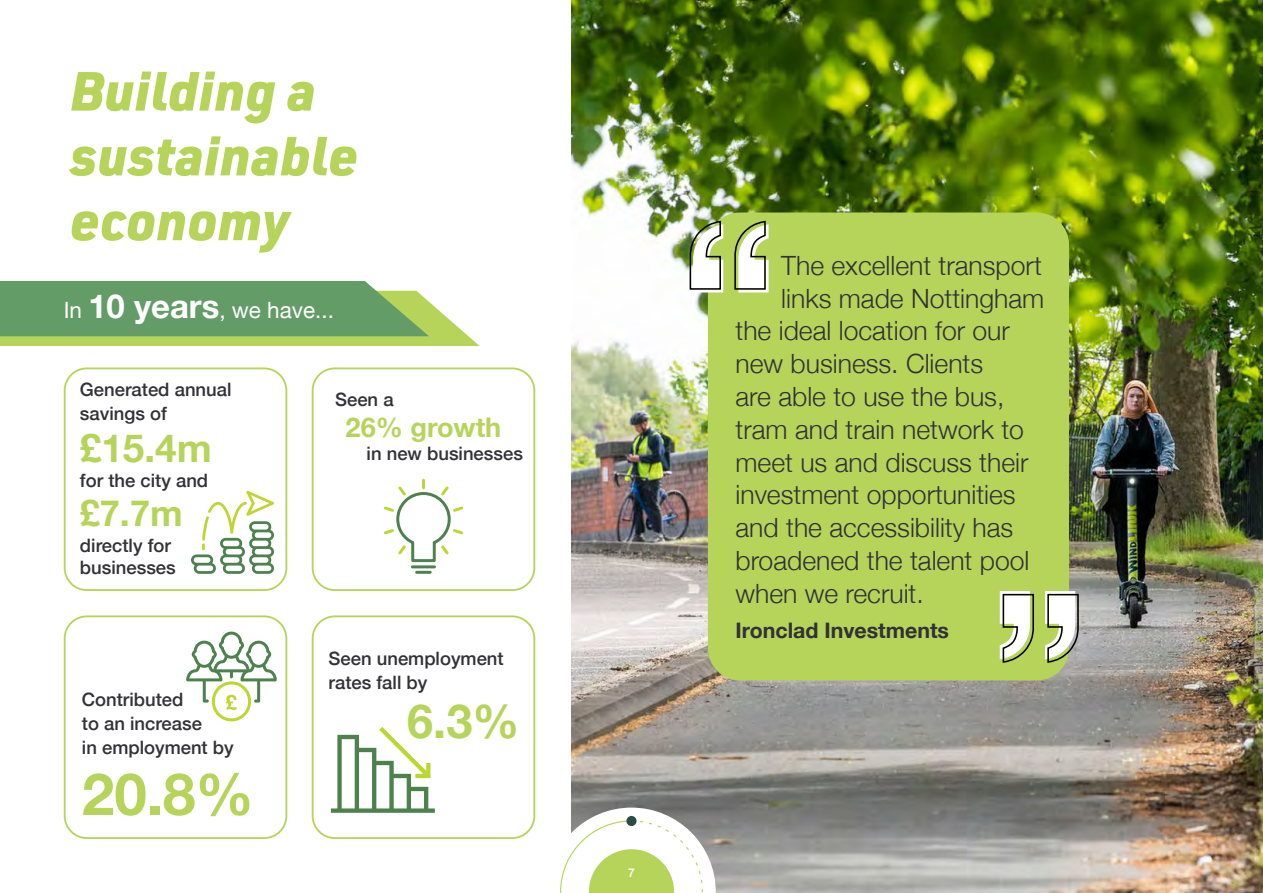
<style>
.page{position:relative;width:1263px;height:893px;background:#fff}
.page>*{position:absolute;margin:0;border:0;box-sizing:border-box;transform-origin:0 0}
.t1{font:700 58.35px "Helvetica Neue";color:#b7d45a}
.t2{font:italic 900 54px/64.8px "URWDIN";color:#b7d45a}
.t3{font:700 46.95px "Helvetica Neue";color:#b7d45a}
.t4{font:700 38.7px "Helvetica Neue";color:#b7d45a}
.t5{font:700 36px "Helvetica Neue";color:#b7d45a}
.t6{font:700 27.15px "Helvetica Neue";color:#b7d45a}
.t7{font:300 26.55px "Helvetica Neue";color:#313136}
.t8{font:22.5px "Helvetica Neue";color:#fff}
.t9{font:700 21.3px "Helvetica Neue";color:#313136}
.t10{font:500 18.45px/24px "Helvetica Neue";color:#313136}
.t11{font:500 12px "Helvetica Neue";color:#fff}
.s1{font-weight:700;font-size:32.85px}
</style>
<div class="page">
<img style="left:572px;top:0;width:691px;height:893px">
<div style="left:708px;top:213px;width:361px;height:467px;background:#b7d45a;border-radius:32px"></div>
<svg style="left:689px;top:220px;width:79px;height:72px"></svg>
<svg style="left:1000px;top:591px;width:79px;height:73px"></svg>
<svg style="left:0;top:281px;width:480px;height:65px;background:#82b071"></svg>
<div style="left:312px;top:367px;width:223px;height:224px;border:2px solid #b7d45a;border-radius:22px"></div>
<svg style="left:384px;top:479px;width:79px;height:95px"></svg>
<div style="left:312px;top:615px;width:223px;height:224px;border:2px solid #b7d45a;border-radius:22px"></div>
<svg style="left:331px;top:727px;width:104px;height:86px"></svg>
<div style="left:64px;top:615px;width:223px;height:224px;border:2px solid #b7d45a;border-radius:22px"></div>
<svg style="left:186px;top:632px;width:91px;height:89px"></svg>
<div style="left:64px;top:367px;width:223px;height:224px;border:2px solid #b7d45a;border-radius:22px"></div>
<svg style="left:191px;top:491px;width:83px;height:83px"></svg>
<svg style="left:560px;top:808px;width:156px;height:85px"></svg>
<div style="left:626px;top:816px;width:10px;height:10px;background:#2c4b42;border-radius:50%"></div>
<h2 class="t2" style="left:70px;top:56px;width:290px">Building a sustainable economy</h2>
<p class="t8" style="left:64px;top:294px;width:272px">In <span class="s1">10 years</span>, we have...</p>
<p class="t10" style="left:80px;top:376px;width:153px">Generated annual savings of</p>
<h3 class="t4" style="left:80px;top:418px;width:133px">£15.4m</h3>
<p class="t10" style="left:80px;top:467px;width:130px">for the city and</p>
<h3 class="t5" style="left:80px;top:484px;width:104px">£7.7m</h3>
<p class="t10" style="left:80px;top:532px;width:97px;line-height:22.2px">directly for businesses</p>
<p class="t10" style="left:82px;top:685px;width:153px">Contributed<br>to an increase<br>in employment by</p>
<h1 class="t1" style="left:82px;top:748px;width:173px">20.8%</h1>
<p class="t10" style="left:335px;top:386px;width:60px">Seen a</p>
<p class="t6" style="left:346px;top:406px;width:157px">26% growth</p>
<p class="t10" style="left:367px;top:440px;width:158px">in new businesses</p>
<p class="t10" style="left:329px;top:645px;width:177px">Seen unemployment rates fall by</p>
<h3 class="t3" style="left:407px;top:684px;width:114px">6.3%</h3>
<p class="t11" style="left:628px;top:863px;width:8px">7</p>
<p class="t7" style="left:781px;top:244px;width:262px">The excellent transport</p>
<p class="t7" style="left:781px;top:277px;width:264px">links made Nottingham</p>
<p class="t7" style="left:735px;top:310px;width:276px">the ideal location for our</p>
<p class="t7" style="left:735px;top:342px;width:249px">new business. Clients</p>
<p class="t7" style="left:735px;top:375px;width:270px">are able to use the bus,</p>
<p class="t7" style="left:735px;top:408px;width:290px">tram and train network to</p>
<p class="t7" style="left:735px;top:441px;width:294px">meet us and discuss their</p>
<p class="t7" style="left:735px;top:473px;width:282px">investment opportunities</p>
<p class="t7" style="left:735px;top:506px;width:279px">and the accessibility has</p>
<p class="t7" style="left:735px;top:539px;width:295px">broadened the talent pool</p>
<p class="t7" style="left:735px;top:572px;width:190px">when we recruit.</p>
<p class="t9" style="left:735px;top:614px;width:215px">Ironclad Investments</p>
</div>
